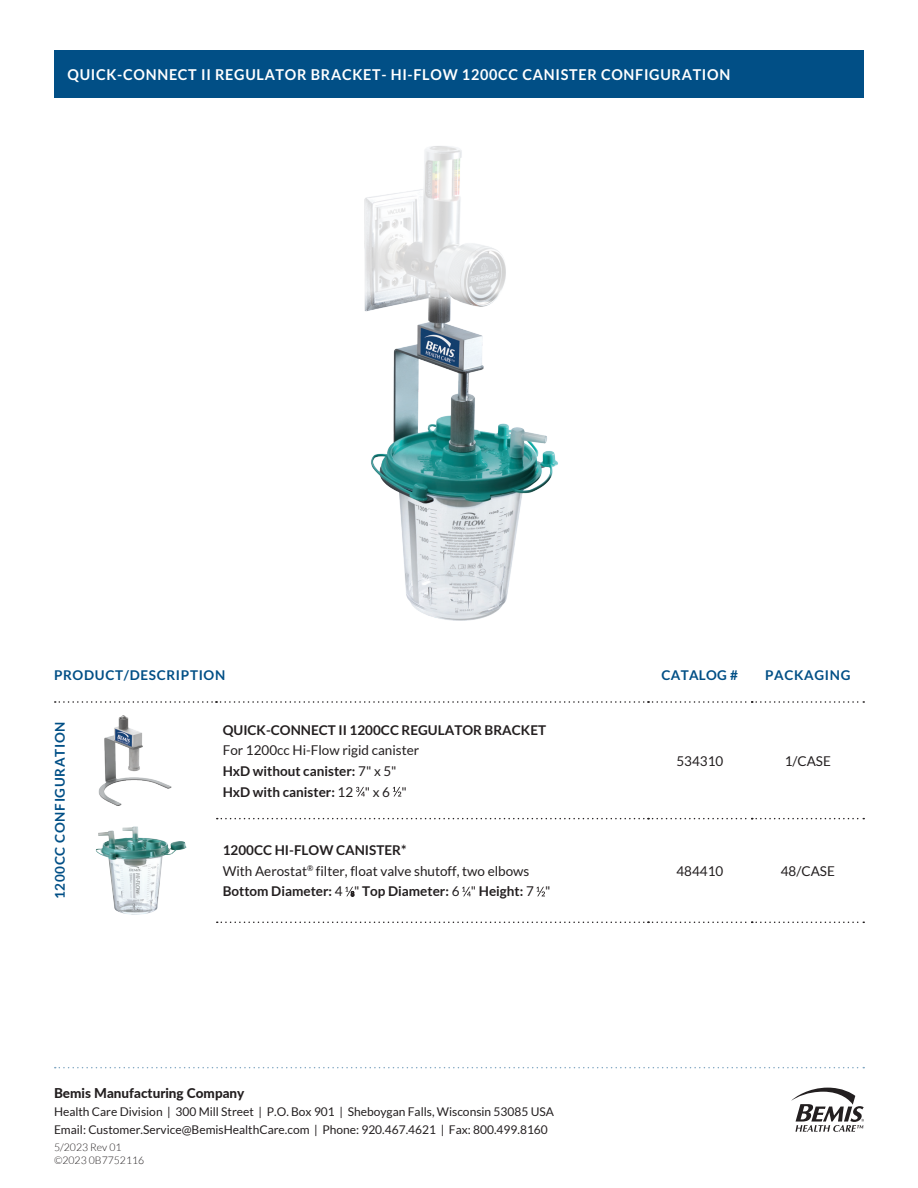
<style>
.page{position:relative;width:918px;height:1188px;background:#fff}
.page>*{position:absolute;margin:0;border:0;box-sizing:border-box;transform-origin:0 0}
._4_-_Copy___Product{font:700 15px "Lato";letter-spacing:.05em;color:#fff;scale:.96 1}
.t1{font:700 13.5px "Lato";color:#231f20}
.t2{font:13.5px "Lato";color:#231f20}
.t3{font:700 13.5px "Lato";letter-spacing:.05em;color:#014f86}
.t4{font:800 13.5px "Lato";color:#231f20}
.t5{font:700 13.5px "Lato";letter-spacing:.02em;color:#014f86}
.t6{font:12px "Lato";color:#231f20}
.t7{font:300 10.5px "Lato";color:#231f20}
.s1{font-weight:400}
</style>
<div class="page">
<svg style="left:55px;top:1067px;width:809px;height:1px"></svg>
<svg style="left:791px;top:1088px;width:73px;height:44px"></svg>
<div style="left:54px;top:51px;width:810px;height:47px;background:#014f86"></div>
<svg style="left:217px;top:818px;width:647px;height:1px"></svg>
<svg style="left:217px;top:922px;width:647px;height:1px"></svg>
<svg style="left:55px;top:701px;width:809px;height:2px"></svg>
<img style="left:98px;top:716px;width:74px;height:90px">
<svg style="left:356px;top:787px;width:9px;height:10px"></svg>
<svg style="left:393px;top:787px;width:8px;height:10px"></svg>
<img style="left:96px;top:826px;width:90px;height:89px">
<svg style="left:345px;top:887px;width:9px;height:10px"></svg>
<svg style="left:462px;top:887px;width:9px;height:9px"></svg>
<svg style="left:536px;top:887px;width:9px;height:9px"></svg>
<img style="left:364px;top:146px;width:194px;height:475px">
<p class="_4_-_Copy___Product" style="left:68px;top:66px;width:692px">QUICK-CONNECT II REGULATOR BRACKET- HI-FLOW 1200CC CANISTER CONFIGURATION</p>
<p class="t3" style="left:54px;top:667px;width:173px">PRODUCT/DESCRIPTION</p>
<p class="t5" style="left:662px;top:667px;width:78px">CATALOG #</p>
<p class="t3" style="left:765px;top:667px;width:87px">PACKAGING</p>
<p class="t3" style="left:52px;top:899px;width:179px;rotate:-90deg">1200CC CONFIGURATION</p>
<p class="t1" style="left:223px;top:722px;width:325px">QUICK-CONNECT II 1200CC REGULATOR BRACKET</p>
<p class="t2" style="left:223px;top:743px;width:198px">For 1200cc Hi-Flow rigid canister</p>
<p class="t1" style="left:223px;top:763px;width:175px">HxD without canister: <span class="s1">7" x 5"</span></p>
<p class="t1" style="left:223px;top:784px;width:185px">HxD with canister: <span class="s1">12 " x 6 "</span></p>
<p class="t1" style="left:223px;top:843px;width:185px">1200CC HI-FLOW CANISTER*</p>
<p class="t2" style="left:223px;top:863px;width:308px">With Aerostat<sup>®</sup> filter, float valve shutoff, two elbows</p>
<p class="t1" style="left:223px;top:884px;width:329px">Bottom Diameter: <span class="s1">4 "</span> Top Diameter: <span class="s1">6 "</span> Height: <span class="s1">7 "</span></p>
<p class="t4" style="left:54px;top:1084px;width:192px">Bemis Manufacturing Company</p>
<p class="t6" style="left:54px;top:1105px;width:502px">Health Care Division | 300 Mill Street | P.O. Box 901 | Sheboygan Falls, Wisconsin 53085 USA</p>
<p class="t6" style="left:54px;top:1123px;width:495px">Email: Customer.Service@BemisHealthCare.com | Phone: 920.467.4621 | Fax: 800.499.8160</p>
<p class="t7" style="left:54px;top:1142px;width:69px">5/2023 Rev 01</p>
<p class="t7" style="left:54px;top:1154px;width:92px">©2023 0B7752116</p>
<p class="t2" style="left:676px;top:753px;width:48px">534310</p>
<p class="t2" style="left:785px;top:753px;width:48px">1/CASE</p>
<p class="t2" style="left:676px;top:863px;width:48px">484410</p>
<p class="t2" style="left:781px;top:863px;width:56px">48/CASE</p>
</div>
